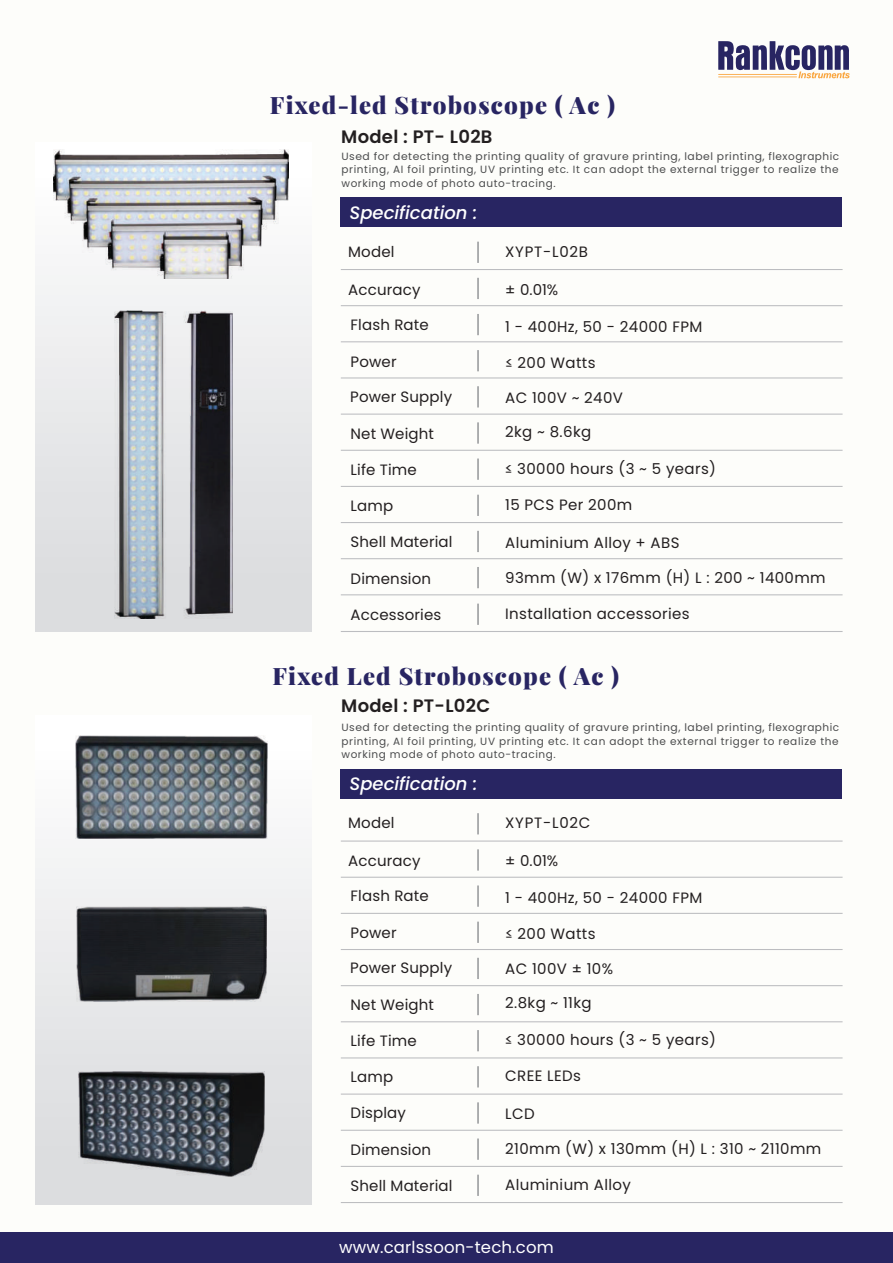
<style>
.page{position:relative;width:893px;height:1263px;background:#fdfdfa}
.page>*{position:absolute;margin:0;border:0;box-sizing:border-box;transform-origin:0 0}
.t1{font:900 24px "Playfair Display";letter-spacing:.05em;color:#282562}
.t2{font:italic 500 18px "Poppins";color:#fff}
.t3{font:600 18px "Poppins";letter-spacing:.015em;color:#231f20}
.t4{font:16.5px "Poppins";letter-spacing:.01em;color:#fff}
.t5{font:15px "Poppins";letter-spacing:.025em;color:#231f20}
.t6{font:15px "Poppins";letter-spacing:.05em;color:#231f20}
.t7{font:10.5px/13.5px "Poppins";letter-spacing:.055em;color:#4b4c4d;text-align:justify}
</style>
<div class="page">
<div style="left:35px;top:142px;width:277px;height:489px;background:linear-gradient(to bottom,#fefefe,#d8d9dc)"></div>
<div style="left:35px;top:716px;width:277px;height:488px;background:linear-gradient(to bottom,#fff,#d8d9db)"></div>
<div style="left:0;top:1233px;width:893px;height:30px;background:#282562"></div>
<svg style="left:718px;top:41px;width:132px;height:38px"></svg>
<hr style="left:341px;top:840px;width:502px;height:2px;background:#bcbdc0">
<hr style="left:477px;top:813px;width:2px;height:21px;background:#939598">
<hr style="left:341px;top:877px;width:502px;height:1px;background:#bcbdc0">
<hr style="left:477px;top:849px;width:2px;height:21px;background:#939598">
<hr style="left:341px;top:913px;width:502px;height:1px;background:#bcbdc0">
<hr style="left:477px;top:885px;width:2px;height:22px;background:#939598">
<hr style="left:341px;top:949px;width:502px;height:1px;background:#bcbdc0">
<hr style="left:477px;top:922px;width:2px;height:21px;background:#939598">
<hr style="left:341px;top:985px;width:502px;height:1px;background:#bcbdc0">
<hr style="left:477px;top:958px;width:2px;height:21px;background:#939598">
<hr style="left:341px;top:1021px;width:502px;height:1px;background:#bcbdc0">
<hr style="left:477px;top:994px;width:2px;height:21px;background:#939598">
<hr style="left:341px;top:1057px;width:502px;height:1px;background:#bcbdc0">
<hr style="left:477px;top:1030px;width:2px;height:21px;background:#939598">
<hr style="left:341px;top:1093px;width:502px;height:1px;background:#bcbdc0">
<hr style="left:477px;top:1066px;width:2px;height:21px;background:#939598">
<hr style="left:341px;top:1130px;width:502px;height:1px;background:#bcbdc0">
<hr style="left:477px;top:1102px;width:2px;height:21px;background:#939598">
<hr style="left:341px;top:1166px;width:502px;height:1px;background:#bcbdc0">
<hr style="left:477px;top:1138px;width:2px;height:22px;background:#939598">
<div style="left:340px;top:769px;width:501px;height:29px;background:#282562"></div>
<hr style="left:341px;top:1202px;width:502px;height:1px;background:#bcbdc0">
<hr style="left:477px;top:1175px;width:2px;height:21px;background:#939598">
<img style="left:75px;top:735px;width:193px;height:103px">
<img style="left:77px;top:906px;width:190px;height:95px">
<img style="left:78px;top:1071px;width:187px;height:105px">
<hr style="left:341px;top:269px;width:502px;height:1px;background:#bcbdc0">
<hr style="left:477px;top:242px;width:2px;height:21px;background:#939598">
<hr style="left:341px;top:305px;width:502px;height:1px;background:#bcbdc0">
<hr style="left:477px;top:278px;width:2px;height:21px;background:#939598">
<hr style="left:341px;top:341px;width:502px;height:1px;background:#bcbdc0">
<hr style="left:477px;top:314px;width:2px;height:21px;background:#939598">
<hr style="left:341px;top:377px;width:502px;height:1px;background:#bcbdc0">
<hr style="left:477px;top:350px;width:2px;height:21px;background:#939598">
<hr style="left:341px;top:414px;width:502px;height:1px;background:#bcbdc0">
<hr style="left:477px;top:386px;width:2px;height:21px;background:#939598">
<hr style="left:341px;top:450px;width:502px;height:1px;background:#bcbdc0">
<hr style="left:477px;top:422px;width:2px;height:22px;background:#939598">
<hr style="left:341px;top:486px;width:502px;height:1px;background:#bcbdc0">
<hr style="left:477px;top:458px;width:2px;height:22px;background:#939598">
<hr style="left:341px;top:522px;width:502px;height:1px;background:#bcbdc0">
<hr style="left:477px;top:495px;width:2px;height:21px;background:#939598">
<hr style="left:341px;top:558px;width:502px;height:1px;background:#bcbdc0">
<hr style="left:477px;top:531px;width:2px;height:21px;background:#939598">
<hr style="left:341px;top:594px;width:502px;height:1px;background:#bcbdc0">
<hr style="left:477px;top:567px;width:2px;height:21px;background:#939598">
<div style="left:340px;top:197px;width:501px;height:30px;background:#282562"></div>
<hr style="left:341px;top:631px;width:502px;height:1px;background:#bcbdc0">
<hr style="left:477px;top:604px;width:2px;height:21px;background:#939598">
<img style="left:114px;top:311px;width:119px;height:307px">
<img style="left:54px;top:150px;width:234px;height:129px">
<h1 class="t1" style="left:270px;top:89px;width:347px">Fixed-led Stroboscope ( Ac )</h1>
<p class="t3" style="left:341px;top:127px;width:153px">Model : PT- L02B</p>
<p class="t7" style="left:341px;top:149px;width:499px">Used for detecting the printing quality of gravure printing, label printing, flexographic printing, AI foil printing, UV printing etc. It can adopt the external trigger to realize the working mode of photo auto-tracing.</p>
<p class="t2" style="left:350px;top:202px;width:129px">Specification :</p>
<p class="t5" style="left:348px;top:243px;width:48px">Model</p>
<p class="t6" style="left:505px;top:243px;width:84px">XYPT-L02B</p>
<p class="t5" style="left:505px;top:281px;width:55px">± 0.01%</p>
<p class="t5" style="left:348px;top:281px;width:74px">Accuracy</p>
<p class="t5" style="left:351px;top:316px;width:80px">Flash Rate</p>
<p class="t5" style="left:505px;top:318px;width:199px">1 - 400Hz, 50 - 24000 FPM</p>
<p class="t5" style="left:505px;top:354px;width:92px">≤ 200 Watts</p>
<p class="t5" style="left:505px;top:389px;width:119px">AC 100V ~ 240V</p>
<p class="t5" style="left:505px;top:423px;width:88px">2kg ~ 8.6kg</p>
<p class="t5" style="left:351px;top:353px;width:48px">Power</p>
<p class="t5" style="left:350px;top:388px;width:103px">Power Supply</p>
<p class="t5" style="left:351px;top:425px;width:85px">Net Weight</p>
<p class="t5" style="left:351px;top:461px;width:68px">Life Time</p>
<p class="t5" style="left:351px;top:497px;width:44px">Lamp</p>
<p class="t5" style="left:351px;top:533px;width:103px">Shell Material</p>
<p class="t5" style="left:351px;top:570px;width:82px">Dimension</p>
<p class="t5" style="left:351px;top:606px;width:92px">Accessories</p>
<p class="t5" style="left:505px;top:605px;width:186px">Installation accessories</p>
<p class="t5" style="left:505px;top:460px;width:213px">≤ 30000 hours (3 ~ 5 years)</p>
<p class="t5" style="left:505px;top:496px;width:129px">15 PCS Per 200m</p>
<p class="t5" style="left:505px;top:534px;width:176px">Aluminium Alloy + ABS</p>
<p class="t5" style="left:505px;top:569px;width:322px">93mm (W) x 176mm (H) L : 200 ~ 1400mm</p>
<h1 class="t1" style="left:272px;top:660px;width:348px">Fixed Led Stroboscope ( Ac )</h1>
<p class="t7" style="left:341px;top:721px;width:499px">Used for detecting the printing quality of gravure printing, label printing, flexographic printing, AI foil printing, UV printing etc. It can adopt the external trigger to realize the working mode of photo auto-tracing.</p>
<p class="t3" style="left:341px;top:695px;width:150px">Model : PT-L02C</p>
<p class="t2" style="left:350px;top:773px;width:129px">Specification :</p>
<p class="t5" style="left:348px;top:814px;width:48px">Model</p>
<p class="t6" style="left:505px;top:814px;width:87px">XYPT-L02C</p>
<p class="t5" style="left:505px;top:852px;width:55px">± 0.01%</p>
<p class="t5" style="left:348px;top:852px;width:74px">Accuracy</p>
<p class="t5" style="left:351px;top:887px;width:80px">Flash Rate</p>
<p class="t5" style="left:505px;top:889px;width:199px">1 - 400Hz, 50 - 24000 FPM</p>
<p class="t5" style="left:505px;top:925px;width:92px">≤ 200 Watts</p>
<p class="t5" style="left:505px;top:960px;width:109px">AC 100V ± 10%</p>
<p class="t5" style="left:505px;top:994px;width:88px">2.8kg ~ 11kg</p>
<p class="t5" style="left:351px;top:924px;width:48px">Power</p>
<p class="t5" style="left:350px;top:959px;width:103px">Power Supply</p>
<p class="t5" style="left:351px;top:996px;width:85px">Net Weight</p>
<p class="t5" style="left:351px;top:1032px;width:68px">Life Time</p>
<p class="t5" style="left:351px;top:1068px;width:44px">Lamp</p>
<p class="t5" style="left:351px;top:1104px;width:57px">Display</p>
<p class="t5" style="left:351px;top:1141px;width:82px">Dimension</p>
<p class="t5" style="left:351px;top:1177px;width:103px">Shell Material</p>
<p class="t5" style="left:505px;top:1176px;width:127px">Aluminium Alloy</p>
<p class="t5" style="left:505px;top:1031px;width:213px">≤ 30000 hours (3 ~ 5 years)</p>
<p class="t5" style="left:505px;top:1067px;width:77px">CREE LEDs</p>
<p class="t5" style="left:505px;top:1105px;width:31px">LCD</p>
<p class="t5" style="left:505px;top:1139px;width:318px">210mm (W) x 130mm (H) L : 310 ~ 2110mm</p>
<p class="t4" style="left:339px;top:1237px;width:216px">www.carlssoon-tech.com</p>
</div>
